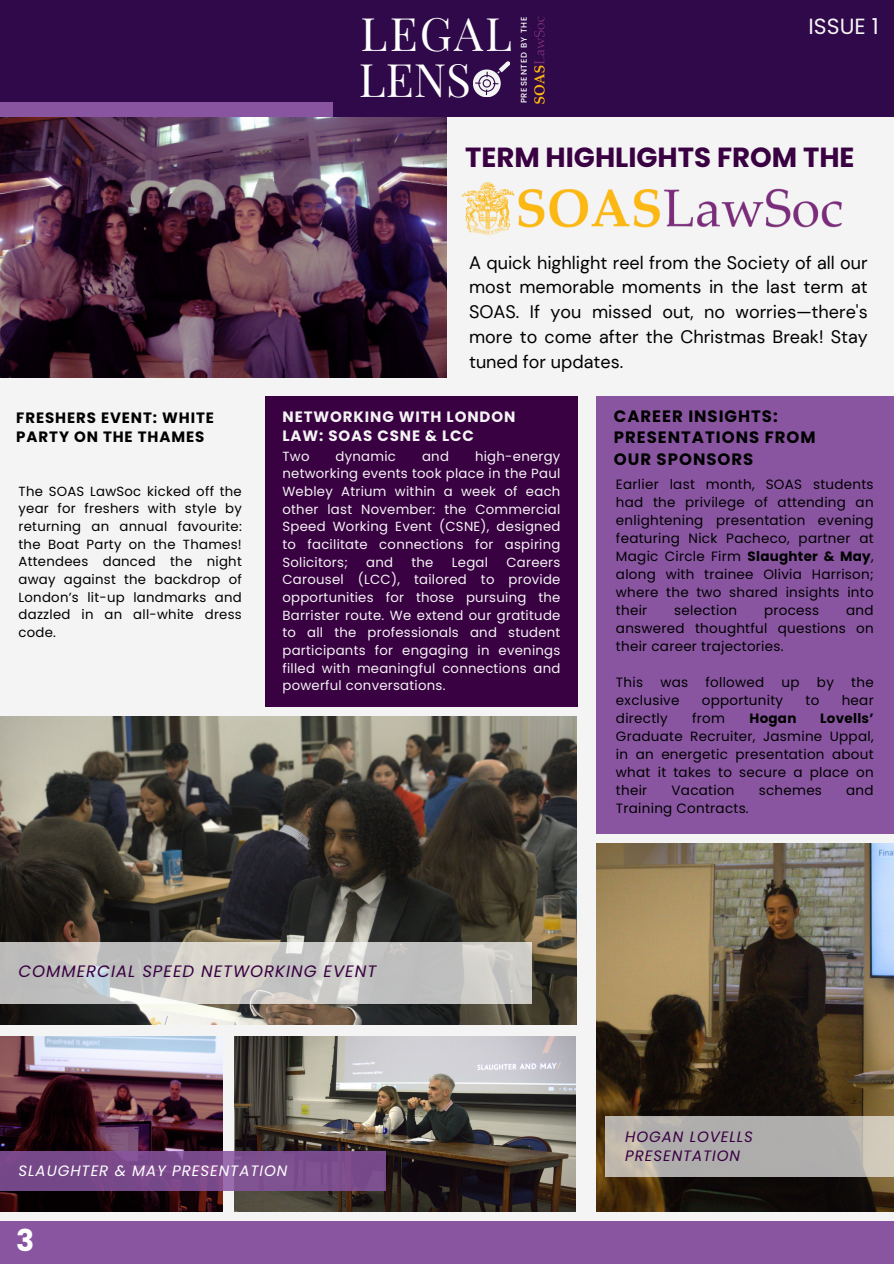
<style>
.page{position:relative;width:894px;height:1264px;background:#fff}
.page>*{position:absolute;margin:0;border:0;box-sizing:border-box;transform-origin:0 0}
.t1{font:45.9px "Playfair Display";letter-spacing:.045em;color:#fff}
.t2{font:700 30px "Poppins";color:#fff}
.t3{font:700 27.6px "Poppins";color:#390042}
.t4{font:21.9px "Poppins";color:#f4f4f4}
.t5{font:18px/24.8px "DM Sans";color:#000;text-align:justify}
.t6{font:700 16.5px/21.3px "Poppins";letter-spacing:.06em;color:#000}
.t7{font:italic 16.5px "Poppins";letter-spacing:.06em;color:#390042}
.t8{font:700 15px/19.2px "Poppins";letter-spacing:.06em;color:#f4f4f4}
.t9{font:700 15px/19.2px "Poppins";letter-spacing:.06em;color:#000}
.t10{font:italic 15px "Poppins";letter-spacing:.06em;color:#fff}
.t11{font:italic 15px/19.2px "Poppins";letter-spacing:.06em;color:#390042}
.t12{font:13.5px/18px "Poppins";letter-spacing:.02em;color:#000;text-align:justify}
.t13{font:700 13.5px "Poppins";letter-spacing:.02em;color:#000}
.t14{font:13.2px/17.7px "Poppins";letter-spacing:.02em;color:#f4f4f4;text-align:justify}
.t15{font:13.2px/17.7px "Poppins";letter-spacing:.02em;color:#000;text-align:justify}
.t16{font:500 8.25px "Poppins";letter-spacing:.095em;color:#fff}
.s1{font-weight:700}
</style>
<div class="page">
<div style="left:0;top:0;width:893px;height:1263px;background:#f4f4f4"></div>
<img style="left:0;top:116px;width:447px;height:262px">
<div style="left:0;top:0;width:893px;height:116px;background:#2f0949"></div>
<img style="left:0;top:717px;width:576px;height:307px">
<img style="left:596px;top:843px;width:297px;height:368px">
<svg style="left:0;top:942px;width:531px;height:61px;background:#c9c8c6"></svg>
<div style="left:265px;top:396px;width:312px;height:310px;background:#390042"></div>
<div style="left:0;top:1221px;width:893px;height:42px;background:#8955a1"></div>
<img style="left:461px;top:181px;width:381px;height:54px">
<div style="left:596px;top:396px;width:297px;height:437px;background:#8955a1"></div>
<svg style="left:605px;top:1116px;width:288px;height:60px;background:#b5b2ae"></svg>
<img style="left:235px;top:1036px;width:341px;height:175px">
<img style="left:534px;top:16px;width:11px;height:88px">
<svg style="left:473px;top:61px;width:37px;height:36px"></svg>
<div style="left:0;top:102px;width:332px;height:14px;background:#8955a1"></div>
<img style="left:0;top:1036px;width:223px;height:175px">
<svg style="left:0;top:1150px;width:386px;height:40px;background:#794b8a"></svg>
<p class="t1" style="left:360px;top:1px;width:153px">LEGAL</p>
<p class="t16" style="left:518px;top:103px;width:88px;rotate:-90deg">PRESENTED BY THE</p>
<h1 class="t1" style="left:359px;top:48px;width:114px">LENS</h1>
<h6 class="t4" style="left:808px;top:11px;width:72px">ISSUE 1</h6>
<h2 class="t3" style="left:465px;top:138px;width:391px">TERM HIGHLIGHTS FROM THE</h2>
<p class="t5" style="left:469px;top:250px;width:400px">A quick highlight reel from the Society of all our most memorable moments in the last term at SOAS. If you missed out, no worries—there's more to come after the Christmas Break! Stay tuned for updates.</p>
<p class="t9" style="left:16px;top:408px;width:199px">FRESHERS EVENT: WHITE<br>PARTY ON THE THAMES</p>
<p class="t8" style="left:282px;top:407px;width:234px">NETWORKING WITH LONDON<br>LAW: SOAS CSNE &amp; LCC</p>
<h5 class="t15" style="left:19px;top:482px;width:225px">The SOAS LawSoc kicked off the year for freshers with style by returning an annual favourite: the Boat Party on the Thames!<br>Attendees danced the night away against the backdrop of London’s lit-up landmarks and dazzled in an all-white dress code.</h5>
<p class="t14" style="left:282px;top:447px;width:279px;text-indent:192px">high-energy networking events took place in the Paul Webley Atrium within a week of each other last November: the Commercial Speed Working Event (CSNE), designed to facilitate connections for aspiring Solicitors;</p>
<p class="t14" style="left:282px;top:447px;width:29px">Two</p>
<p class="t14" style="left:335px;top:447px;width:62px">dynamic</p>
<p class="t14" style="left:422px;top:447px;width:28px">and</p>
<p class="t14" style="left:366px;top:553px;width:28px">and</p>
<p class="t14" style="left:411px;top:553px;width:24px">the</p>
<p class="t14" style="left:452px;top:553px;width:38px">Legal</p>
<p class="t14" style="left:282px;top:553px;width:279px;text-indent:224px">Careers Carousel (LCC), tailored to provide opportunities for those pursuing the Barrister route. We extend our gratitude to all the professionals and student participants for engaging in evenings filled with meaningful connections and powerful conversations.</p>
<p class="t6" style="left:613px;top:405px;width:203px">CAREER INSIGHTS:<br>PRESENTATIONS FROM<br>OUR SPONSORS</p>
<p class="t12" style="left:615px;top:475px;width:259px">Earlier last month, SOAS students had the privilege of attending an enlightening presentation evening featuring Nick Pacheco, partner at Magic Circle Firm <span class="s1">Slaughter &amp; May</span>, along with trainee Olivia Harrison; where the two shared insights into their</p>
<p class="t12" style="left:674px;top:601px;width:64px">selection</p>
<p class="t12" style="left:764px;top:601px;width:57px">process</p>
<p class="t12" style="left:615px;top:601px;width:259px;text-indent:230px">and answered thoughtful questions on their career trajectories.</p>
<p class="t12" style="left:615px;top:673px;width:29px">This</p>
<p class="t12" style="left:660px;top:673px;width:29px">was</p>
<p class="t12" style="left:705px;top:673px;width:60px">followed</p>
<p class="t12" style="left:781px;top:673px;width:20px">up</p>
<p class="t12" style="left:816px;top:673px;width:18px">by</p>
<p class="t12" style="left:851px;top:673px;width:24px">the</p>
<p class="t12" style="left:615px;top:691px;width:65px">exclusive</p>
<p class="t12" style="left:701px;top:691px;width:83px">opportunity</p>
<p class="t12" style="left:805px;top:691px;width:15px">to</p>
<p class="t12" style="left:841px;top:691px;width:33px">hear</p>
<p class="t12" style="left:615px;top:709px;width:53px">directly</p>
<p class="t12" style="left:692px;top:709px;width:34px">from</p>
<p class="t13" style="left:749px;top:708px;width:48px">Hogan</p>
<p class="t12" style="left:615px;top:709px;width:259px;text-indent:204px"><span class="s1">Lovells’ </span>Graduate Recruiter, Jasmine Uppal, in an energetic presentation about what it takes to secure a place on their</p>
<p class="t12" style="left:671px;top:781px;width:64px">Vacation</p>
<p class="t12" style="left:758px;top:781px;width:65px">schemes</p>
<p class="t12" style="left:846px;top:781px;width:29px">and</p>
<p class="t12" style="left:615px;top:799px;width:134px">Training Contracts.</p>
<p class="t7" style="left:19px;top:959px;width:359px">COMMERCIAL SPEED NETWORKING EVENT</p>
<p class="t10" style="left:19px;top:1159px;width:270px">SLAUGHTER &amp; MAY PRESENTATION</p>
<p class="t2" style="left:16px;top:1219px;width:20px">3</p>
<h4 class="t11" style="left:625px;top:1127px;width:129px">HOGAN LOVELLS<br>PRESENTATION</h4>
</div>
